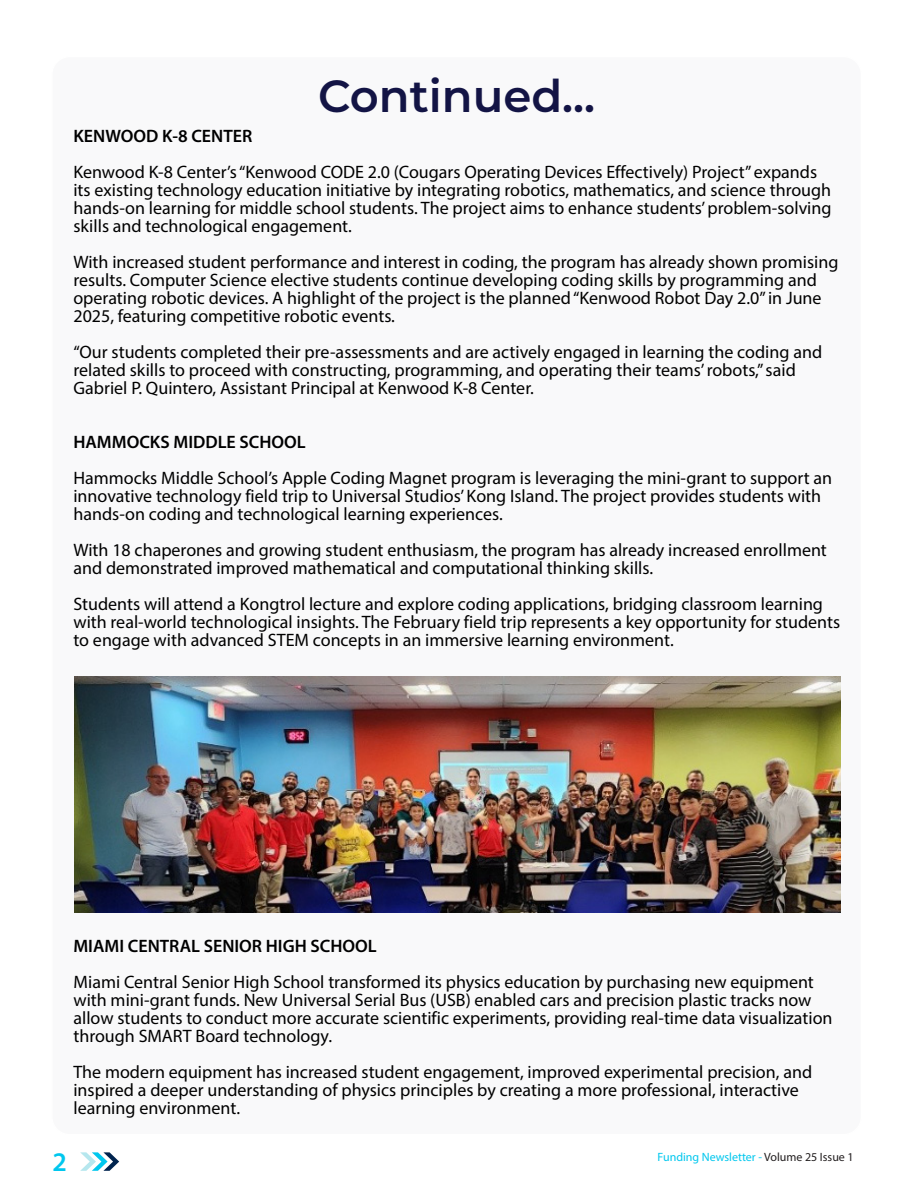
<style>
.page{position:relative;width:918px;height:1188px;background:#fff}
.page>*{position:absolute;margin:0;border:0;box-sizing:border-box;transform-origin:0 0}
._02_Article_Title{font:600 45px "Montserrat";color:#131445}
.t1{font:600 27px "Myriad Pro";color:#00c7ee}
._05_body_text{font:18px/18px "Myriad Pro";color:#000}
._05_body_text-2{font:600 18px "Myriad Pro";color:#000}
.t2{font:12px "Myriad Pro";color:#00c7ee}
.s1{color:#231f20}
</style>
<div class="page">
<div style="left:52px;top:57px;width:809px;height:1078px;background:#f7f7f8;border-radius:18px"></div>
<img style="left:75px;top:676px;width:765px;height:237px">
<svg style="left:80px;top:1152px;width:39px;height:19px"></svg>
<p class="_02_Article_Title" style="left:318px;top:64px;width:279px">Continued...</p>
<p class="_05_body_text-2" style="left:73px;top:125px;width:180px">KENWOOD K-8 CENTER</p>
<p class="_05_body_text" style="left:73px;top:163px;width:760px">Kenwood K-8 Center’s “Kenwood CODE 2.0 (Cougars Operating Devices Effectively) Project” expands its existing technology education initiative by integrating robotics, mathematics, and science through hands-on learning for middle school students. The project aims to enhance students’ problem-solving skills and technological engagement.</p>
<p class="_05_body_text" style="left:73px;top:253px;width:766px">With increased student performance and interest in coding, the program has already shown promising results. Computer Science elective students continue developing coding skills by programming and operating robotic devices. A highlight of the project is the planned “Kenwood Robot Day 2.0” in June 2025, featuring competitive robotic events.</p>
<p class="_05_body_text" style="left:73px;top:343px;width:750px">“Our students completed their pre-assessments and are actively engaged in learning the coding and related skills to proceed with constructing, programming, and operating their teams’ robots,” said<br>Gabriel P. Quintero, Assistant Principal at Kenwood K-8 Center.</p>
<p class="_05_body_text-2" style="left:73px;top:431px;width:234px">HAMMOCKS MIDDLE SCHOOL</p>
<p class="_05_body_text" style="left:73px;top:469px;width:760px">Hammocks Middle School’s Apple Coding Magnet program is leveraging the mini-grant to support an innovative technology field trip to Universal Studios’ Kong Island. The project provides students with hands-on coding and technological learning experiences.</p>
<p class="_05_body_text" style="left:73px;top:541px;width:755px">With 18 chaperones and growing student enthusiasm, the program has already increased enrollment and demonstrated improved mathematical and computational thinking skills.</p>
<p class="_05_body_text" style="left:73px;top:595px;width:768px">Students will attend a Kongtrol lecture and explore coding applications, bridging classroom learning with real-world technological insights. The February field trip represents a key opportunity for students to engage with advanced STEM concepts in an immersive learning environment.</p>
<p class="_05_body_text-2" style="left:73px;top:935px;width:305px">MIAMI CENTRAL SENIOR HIGH SCHOOL</p>
<p class="_05_body_text" style="left:73px;top:973px;width:761px">Miami Central Senior High School transformed its physics education by purchasing new equipment with mini-grant funds. New Universal Serial Bus (USB) enabled cars and precision plastic tracks now allow students to conduct more accurate scientific experiments, providing real-time data visualization through SMART Board technology.</p>
<p class="_05_body_text" style="left:73px;top:1063px;width:740px">The modern equipment has increased student engagement, improved experimental precision, and inspired a deeper understanding of physics principles by creating a more professional, interactive learning environment.</p>
<p class="t1" style="left:53px;top:1145px;width:16px">2</p>
<p class="t2" style="left:658px;top:1150px;width:198px">Funding Newsletter - <span class="s1">Volume 25 Issue 1</span></p>
</div>
